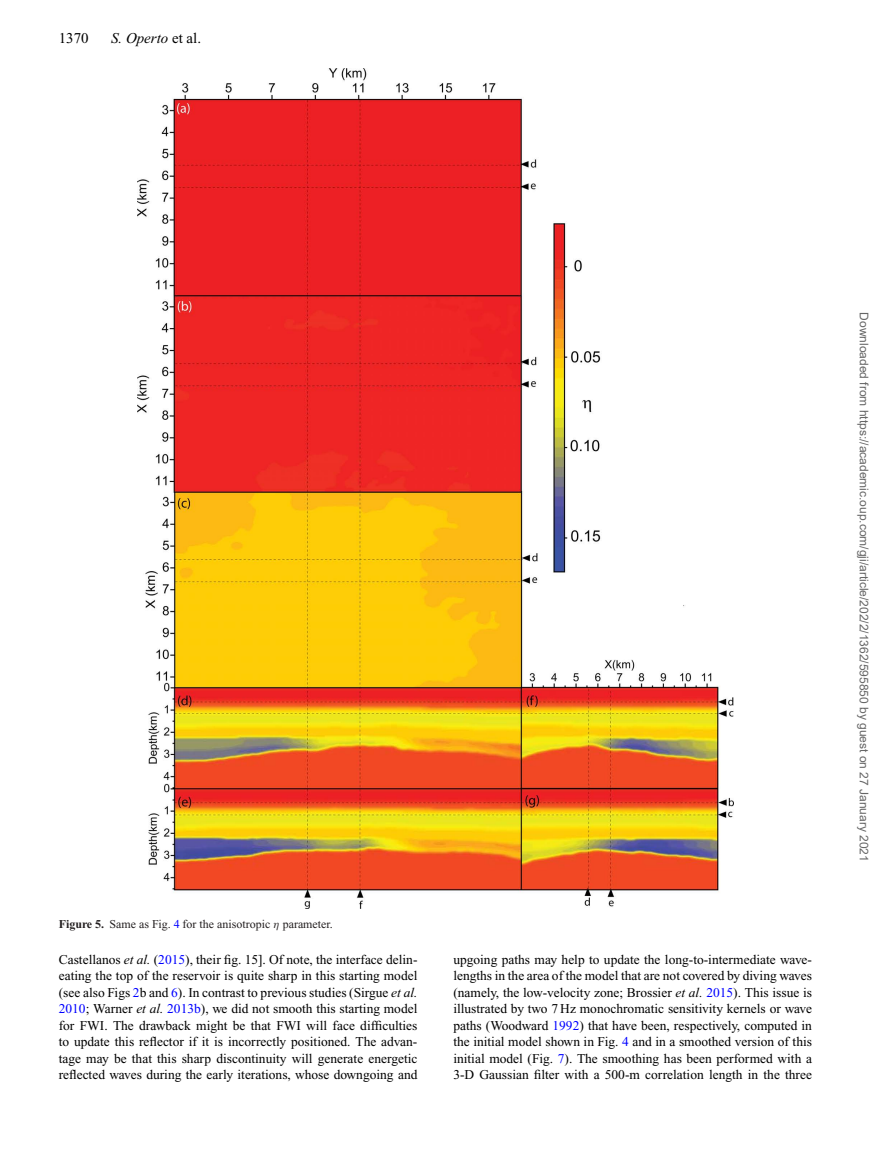
<style>
.page{position:relative;width:893px;height:1174px;background:#fff}
.page>*{position:absolute;margin:0;border:0;box-sizing:border-box;transform-origin:0 0}
.t1{font:italic 15px "Times New Roman";color:#000}
.t2{font:15px "Times New Roman";color:#000}
.t3{font:13.5px/16.5px "Times New Roman";color:#000;text-align:justify}
.t4{font:12px "Arial";color:#666}
.t5{font:12px "Times New Roman";color:#231f20}
.s1{font-style:normal}
.s2{font-weight:700}
.s3{color:#00f}
.s4{font-family:"RMTMI"}
.s5{font-style:italic}
</style>
<div class="page">
<img style="left:138px;top:69px;width:595px;height:839px">
<p class="t2" style="left:59px;top:33px;width:31px">1370</p>
<p class="t1" style="left:111px;top:33px;width:92px">S. Operto <span class="s1">et al.</span></p>
<p class="t5" style="left:59px;top:919px;width:276px"><span class="s2">Figure 5.</span> Same as Fig. <span class="s3">4</span> for the anisotropic <span class="s4">η</span> parameter.</p>
<p class="t3" style="left:59px;top:952px;width:360px">Castellanos <span class="s5">et al.</span> (<span class="s3">2015</span>), their fig. 15]. Of note, the interface delin&shy;eating the top of the reservoir is quite sharp in this starting model (see also Figs <span class="s3">2</span>b and <span class="s3">6</span>). In contrast to previous studies (Sirgue <span class="s5">et al.<br></span><span class="s3">2010</span>; Warner <span class="s5">et al.</span> <span class="s3">2013b</span>), we did not smooth this starting model for FWI. The drawback might be that FWI will face difficulties to update this reflector if it is incorrectly positioned. The advan&shy;tage may be that this sharp discontinuity will generate energetic reflected waves during the early iterations, whose downgoing and</p>
<p class="t3" style="left:453px;top:952px;width:360px">upgoing paths may help to update the long-to-intermediate wave&shy;lengths in the area of the model that are not covered by diving waves (namely, the low-velocity zone; Brossier <span class="s5">et al.</span> <span class="s3">2015</span>). This issue is illustrated by two 7 Hz monochromatic sensitivity kernels or wave paths (Woodward <span class="s3">1992</span>) that have been, respectively, computed in the initial model shown in Fig. <span class="s3">4</span> and in a smoothed version of this initial model (Fig. <span class="s3">7</span>). The smoothing has been performed with a 3-D Gaussian filter with a 500-m correlation length in the three</p>
<p class="t4" style="left:868px;top:312px;width:551px;rotate:90deg">Downloaded from https://academic.oup.com/gji/article/202/2/1362/595850 by guest on 27 January 2021</p>
</div>
